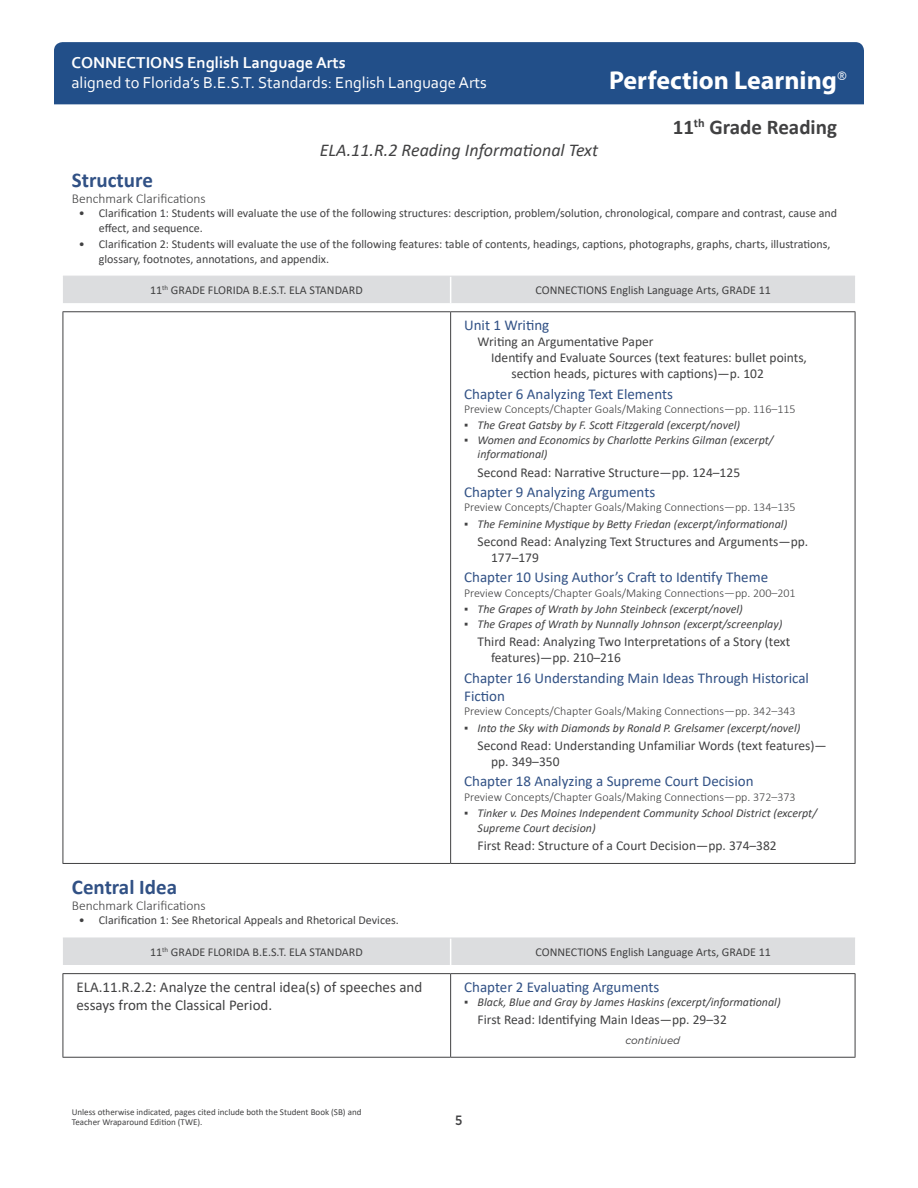
<style>
.page{position:relative;width:918px;height:1188px;background:#fff}
.page>*{position:absolute;margin:0;border:0;box-sizing:border-box;transform-origin:0 0}
.t1{font:700 25.95px "Myriad Pro";color:#fff}
.Perfection_Subsectio{font:700 21px "Calibri";color:#315185}
.t2{font:700 21px "Calibri";color:#414142}
.t3{font:italic 18px "Calibri";color:#414142}
.t4{font:16.5px "Corbel";color:#fff}
.t5{font:700 16.5px "Corbel";color:#fff}
.FL_BEST_Citations_Ch{font:15px/18px "Calibri";color:#315185}
.FL_BEST_Standard{font:15px/18px "Calibri";color:#414142}
.FL_BEST_Citations_1s{font:13.5px/16.2px "Calibri";color:#414142}
.FL_BEST_Citations_2n{font:13.5px/16.2px "Calibri";color:#414142}
.BenchClar_head{font:300 13.5px "Calibri";color:#414142}
.t6{font:500 13.5px "Gotham Narrow";color:#414142}
.Calibri_Table_header{font:12px/14.4px "Calibri";color:#414142}
.t7{font:italic 12px/14.4px "Calibri";color:#414142}
.Chapter_intro{font:300 12px "Calibri";color:#414142}
.CONTINUED{font:italic 10.5px "Gotham";color:#414142}
.t8{font:9px/10.8px "Calibri";color:#414142}
.s1{font-style:normal}
</style>
<div class="page">
<div style="left:54px;top:42px;width:810px;height:62px;background:#224f89"></div>
<div style="left:63px;top:277px;width:792px;height:26px;background:#dcdddf"></div>
<hr style="left:63px;top:276px;width:388px;height:1px;background:#dcdddf">
<hr style="left:451px;top:276px;width:404px;height:1px;background:#dcdddf">
<hr style="left:63px;top:312px;width:1px;height:551px;background:#414142">
<hr style="left:450px;top:312px;width:1px;height:551px;background:#414142">
<hr style="left:855px;top:312px;width:1px;height:551px;background:#414142">
<hr style="left:63px;top:863px;width:388px;height:1px;background:#414142">
<hr style="left:451px;top:863px;width:404px;height:1px;background:#414142">
<hr style="left:63px;top:311px;width:388px;height:1px;background:#414142">
<hr style="left:451px;top:311px;width:404px;height:1px;background:#414142">
<div style="left:63px;top:939px;width:792px;height:26px;background:#dcdddf"></div>
<hr style="left:63px;top:973px;width:388px;height:1px;background:#414142">
<hr style="left:451px;top:973px;width:404px;height:1px;background:#414142">
<hr style="left:63px;top:938px;width:388px;height:1px;background:#dcdddf">
<hr style="left:451px;top:938px;width:404px;height:1px;background:#dcdddf">
<hr style="left:63px;top:974px;width:1px;height:83px;background:#414142">
<hr style="left:450px;top:974px;width:1px;height:83px;background:#414142">
<hr style="left:855px;top:974px;width:1px;height:83px;background:#414142">
<hr style="left:63px;top:1057px;width:388px;height:1px;background:#414142">
<hr style="left:451px;top:1057px;width:404px;height:1px;background:#414142">
<h3 class="t5" style="left:71px;top:52px;width:276px">CONNECTIONS English Language Arts</h3>
<h3 class="t4" style="left:71px;top:72px;width:417px">aligned to Florida’s B.E.S.T. Standards: English Language Arts</h3>
<h3 class="t3" style="left:320px;top:138px;width:280px">ELA.11.R.2 Reading Informational Text</h3>
<h1 class="t1" style="left:609px;top:63px;width:239px">Perfection Learning<sup>®</sup></h1>
<h2 class="t2" style="left:673px;top:113px;width:166px">11<sup>th</sup> Grade Reading</h2>
<p class="Perfection_Subsectio" style="left:72px;top:165px;width:83px">Structure</p>
<p class="BenchClar_head" style="left:72px;top:190px;width:135px">Benchmark Clarifications</p>
<p class="Calibri_Table_header" style="left:99px;top:206px;width:740px;text-indent:-20px">• Clarification 1: Students will evaluate the use of the following structures: description, problem/solution, chronological, compare and contrast, cause and effect, and sequence.</p>
<p class="Calibri_Table_header" style="left:99px;top:237px;width:733px;text-indent:-20px">• Clarification 2: Students will evaluate the use of the following features: table of contents, headings, captions, photographs, graphs, charts, illustrations, glossary, footnotes, annotations, and appendix.</p>
<p class="Calibri_Table_header" style="left:150px;top:283px;width:214px">11<sup>th</sup> GRADE FLORIDA B.E.S.T. ELA STANDARD</p>
<p class="Calibri_Table_header" style="left:536px;top:283px;width:237px">CONNECTIONS English Language Arts, GRADE 11</p>
<p class="FL_BEST_Citations_Ch" style="left:464px;top:315px;width:87px">Unit 1 Writing</p>
<p class="FL_BEST_Citations_1s" style="left:478px;top:333px;width:177px">Writing an Argumentative Paper</p>
<p class="FL_BEST_Citations_2n" style="left:511px;top:349px;width:297px;text-indent:-20px">Identify and Evaluate Sources (text features: bullet points, section heads, pictures with captions)—p. 102</p>
<p class="FL_BEST_Citations_Ch" style="left:464px;top:384px;width:210px">Chapter 6 Analyzing Text Elements</p>
<p class="Chapter_intro" style="left:464px;top:401px;width:333px">Preview Concepts/Chapter Goals/Making Connections—pp. 116–115</p>
<p class="t7" style="left:464px;top:418px;width:278px"><span class="s1">▪</span> The Great Gatsby by F. Scott Fitzgerald (excerpt/novel)</p>
<p class="t7" style="left:478px;top:432px;width:297px;text-indent:-14px"><span class="s1">▪</span> Women and Economics by Charlotte Perkins Gilman (excerpt/ informational)</p>
<p class="FL_BEST_Citations_1s" style="left:478px;top:464px;width:264px">Second Read: Narrative Structure—pp. 124–125</p>
<p class="FL_BEST_Citations_Ch" style="left:464px;top:482px;width:193px">Chapter 9 Analyzing Arguments</p>
<p class="Chapter_intro" style="left:464px;top:500px;width:333px">Preview Concepts/Chapter Goals/Making Connections—pp. 134–135</p>
<p class="t7" style="left:464px;top:516px;width:325px"><span class="s1">▪</span> The Feminine Mystique by Betty Friedan (excerpt/informational)</p>
<p class="FL_BEST_Citations_1s" style="left:491px;top:533px;width:319px;text-indent:-14px">Second Read: Analyzing Text Structures and Arguments—pp.<br>177–179</p>
<p class="FL_BEST_Citations_Ch" style="left:464px;top:568px;width:306px">Chapter 10 Using Author’s Craft to Identify Theme</p>
<p class="Chapter_intro" style="left:464px;top:585px;width:333px">Preview Concepts/Chapter Goals/Making Connections—pp. 200–201</p>
<p class="t7" style="left:464px;top:602px;width:280px"><span class="s1">▪</span> The Grapes of Wrath by John Steinbeck (excerpt/novel)</p>
<p class="t7" style="left:464px;top:616px;width:320px"><span class="s1">▪</span> The Grapes of Wrath by Nunnally Johnson (excerpt/screenplay)</p>
<p class="FL_BEST_Citations_1s" style="left:491px;top:633px;width:301px;text-indent:-14px">Third Read: Analyzing Two Interpretations of a Story (text features)—pp. 210–216</p>
<p class="FL_BEST_Citations_Ch" style="left:464px;top:668px;width:346px">Chapter 16 Understanding Main Ideas Through Historical<br>Fiction</p>
<p class="Chapter_intro" style="left:464px;top:704px;width:333px">Preview Concepts/Chapter Goals/Making Connections—pp. 342–343</p>
<p class="t7" style="left:464px;top:720px;width:338px"><span class="s1">▪</span> Into the Sky with Diamonds by Ronald P. Grelsamer (excerpt/novel)</p>
<p class="FL_BEST_Citations_1s" style="left:491px;top:737px;width:337px;text-indent:-14px">Second Read: Understanding Unfamiliar Words (text features)— pp. 349–350</p>
<p class="FL_BEST_Citations_Ch" style="left:464px;top:772px;width:291px">Chapter 18 Analyzing a Supreme Court Decision</p>
<p class="Chapter_intro" style="left:464px;top:789px;width:333px">Preview Concepts/Chapter Goals/Making Connections—pp. 372–373</p>
<p class="t7" style="left:478px;top:806px;width:341px;text-indent:-14px"><span class="s1">▪</span> Tinker v. Des Moines Independent Community School District (excerpt/<br>Supreme Court decision)</p>
<p class="FL_BEST_Citations_1s" style="left:478px;top:837px;width:301px">First Read: Structure of a Court Decision—pp. 374–382</p>
<p class="Perfection_Subsectio" style="left:72px;top:872px;width:107px">Central Idea</p>
<p class="BenchClar_head" style="left:72px;top:897px;width:135px">Benchmark Clarifications</p>
<p class="Calibri_Table_header" style="left:79px;top:913px;width:322px">• Clarification 1: See Rhetorical Appeals and Rhetorical Devices.</p>
<p class="Calibri_Table_header" style="left:150px;top:945px;width:214px">11<sup>th</sup> GRADE FLORIDA B.E.S.T. ELA STANDARD</p>
<p class="Calibri_Table_header" style="left:536px;top:945px;width:237px">CONNECTIONS English Language Arts, GRADE 11</p>
<p class="FL_BEST_Standard" style="left:76px;top:977px;width:347px">ELA.11.R.2.2: Analyze the central idea(s) of speeches and essays from the Classical Period.</p>
<p class="FL_BEST_Citations_Ch" style="left:464px;top:977px;width:197px">Chapter 2 Evaluating Arguments</p>
<p class="t7" style="left:464px;top:994px;width:318px"><span class="s1">▪</span> Black, Blue and Gray by James Haskins (excerpt/informational)</p>
<p class="FL_BEST_Citations_1s" style="left:478px;top:1011px;width:251px">First Read: Identifying Main Ideas—pp. 29–32</p>
<p class="CONTINUED" style="left:626px;top:1033px;width:56px">continiued</p>
<p class="t8" style="left:72px;top:1106px;width:291px">Unless otherwise indicated, pages cited include both the Student Book (SB) and<br>Teacher Wraparound Edition (TWE).</p>
<p class="t6" style="left:455px;top:1112px;width:9px">5</p>
</div>
